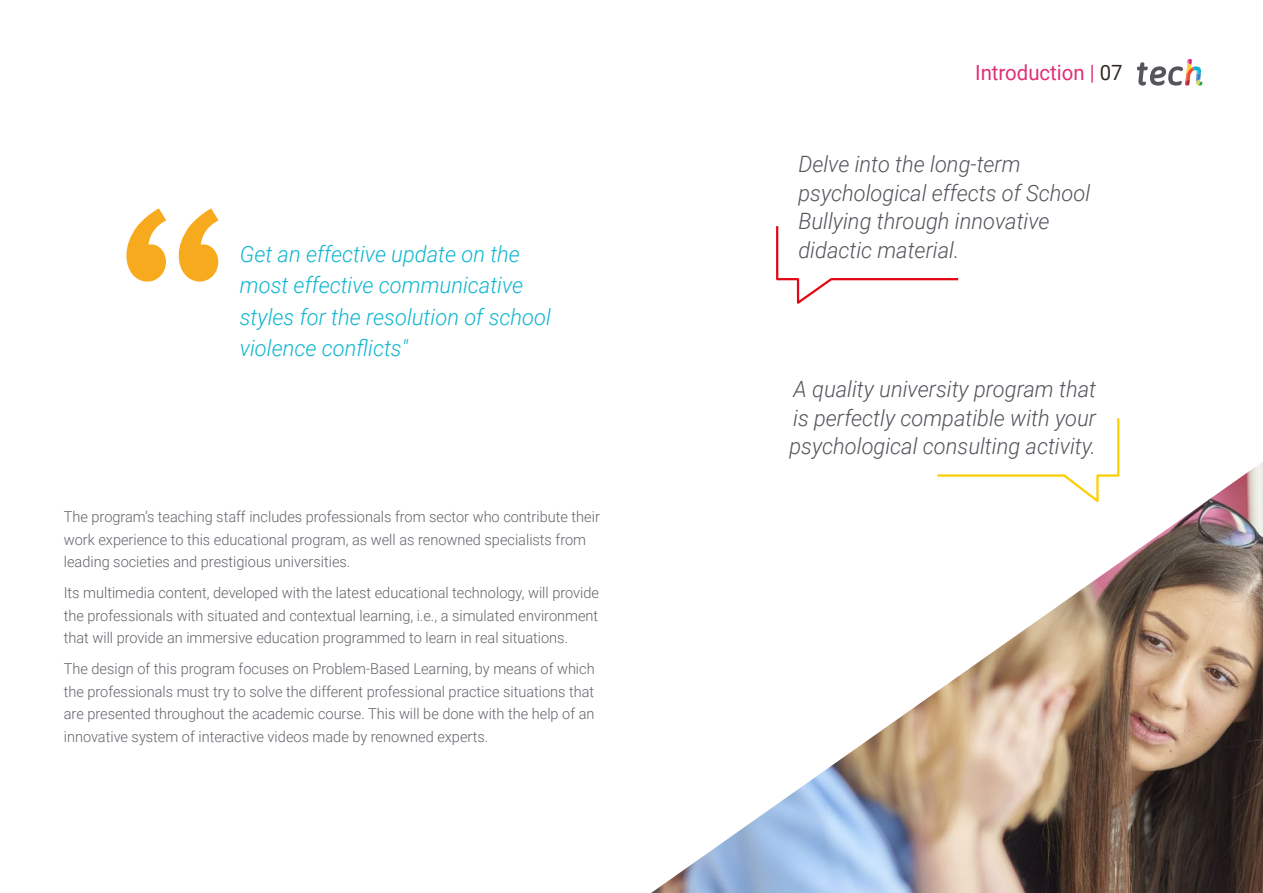
<style>
.page{position:relative;width:1263px;height:893px;background:#fff}
.page>*{position:absolute;margin:0;border:0;box-sizing:border-box;transform-origin:0 0}
.t1{font:italic 300 22.5px/28.5px "Roboto";color:#52555b;text-align:justify}
.t2{font:italic 300 22.5px/31.5px "Roboto";color:#0fb6cf}
.t3{font:21px "Roboto";color:#df3174}
.t4{font:300 15px/22.5px "Roboto";color:#61646a;text-align:justify}
.s1{color:#312e20}
</style>
<div class="page">
<svg style="left:126px;top:208px;width:93px;height:74px"></svg>
<svg style="left:1117px;top:418px;width:3px;height:43px"></svg>
<svg style="left:776px;top:226px;width:183px;height:78px"></svg>
<img style="left:651px;top:461px;width:612px;height:432px">
<svg style="left:1137px;top:59px;width:65px;height:27px"></svg>
<h1 class="t2" style="left:240px;top:237px;width:313px">Get an effective update on the most effective communicative styles for the resolution of school violence conflicts"</h1>
<p class="t4" style="left:64px;top:505px;width:538px;text-align:left">The program’s teaching staff includes professionals from sector who contribute their work experience to this educational program, as well as renowned specialists from leading societies and prestigious universities.</p>
<p class="t4" style="left:64px;top:581px;width:537px">Its multimedia content, developed with the latest educational technology, will provide the professionals with situated and contextual learning, i.e., a simulated environment that will provide an immersive education programmed to learn in real situations.</p>
<p class="t4" style="left:64px;top:657px;width:532px">The design of this program focuses on Problem-Based Learning, by means of which the professionals must try to solve the different professional practice situations that are presented throughout the academic course. This will be done with the help of an innovative system of interactive videos made by renowned experts.</p>
<h2 class="t3" style="left:975px;top:57px;width:149px">Introduction | <span class="s1">07</span></h2>
<h1 class="t1" style="left:798px;top:149px;width:293px;text-align:left">Delve into the long-term psychological effects of School<br>Bullying through innovative didactic material.</h1>
<h1 class="t1" style="left:789px;top:374px;width:308px">A quality university program that is perfectly compatible with your psychological consulting activity.</h1>
</div>
